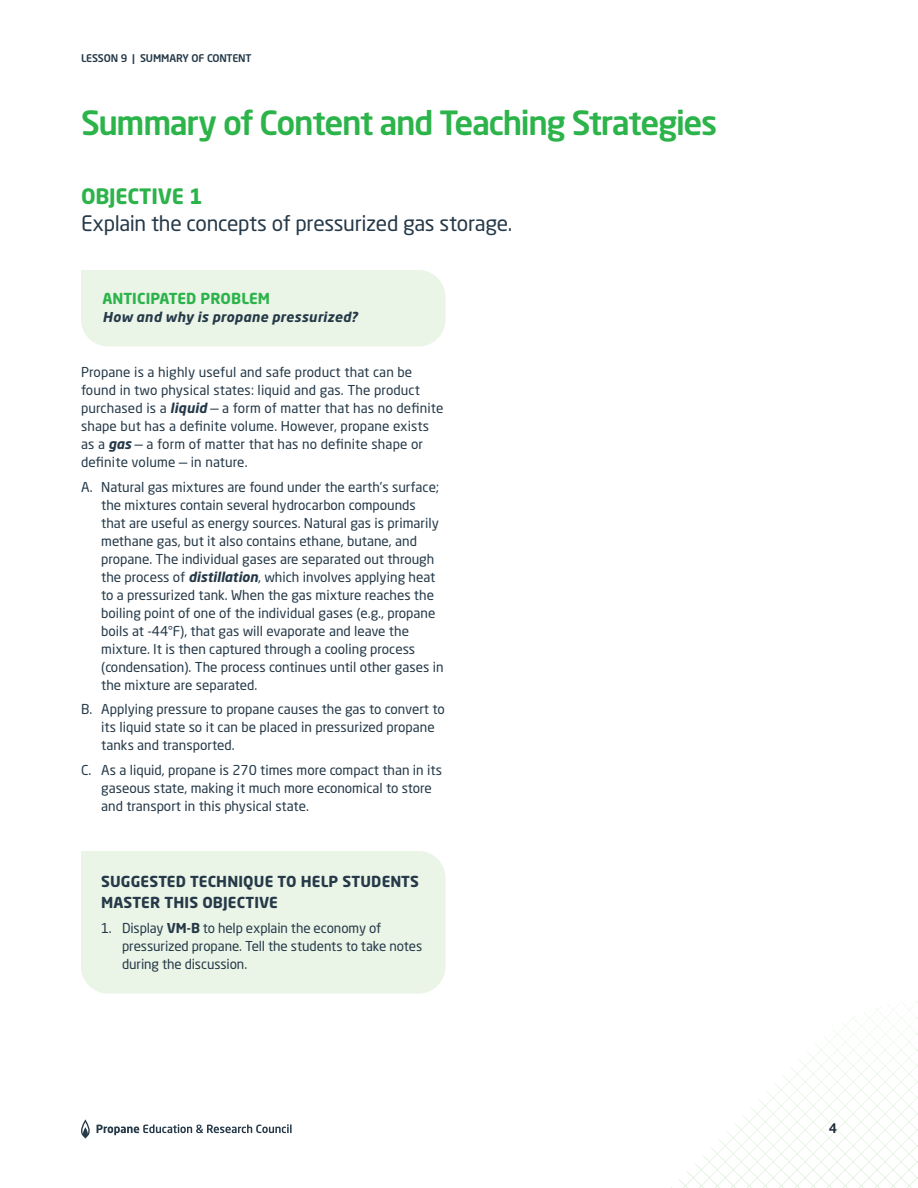
<style>
.page{position:relative;width:918px;height:1188px;background:#fff}
.page>*{position:absolute;margin:0;border:0;box-sizing:border-box;transform-origin:0 0}
.t1{font:500 33px "Neo Sans W1 G";letter-spacing:-.04em;color:#2cb34a}
.t2{font:21px "Neo Sans W1 G";letter-spacing:-.015em;color:#253948}
.t3{font:700 21px "Neo Sans W1 G";letter-spacing:-.01em;color:#2cb34a}
.t4{font:700 15px/21px "Neo Sans W1 G";letter-spacing:.01em;color:#253948}
.t5{font:700 15px "Neo Sans W1 G";letter-spacing:.01em;color:#2cb34a}
.t6{font:13.5px/18px "Neo Sans W1 G";color:#253948}
.t7{font:italic 700 13.5px "Neo Sans W1 G";letter-spacing:.025em;color:#253948}
.t8{font:500 13.2px "Neo Sans W1 G";color:#1c2b39}
.t9{font:500 10.5px "Neo Sans W1 G";letter-spacing:-.01em;color:#253948}
.s1{font-weight:700;font-style:italic}
.s2{font-weight:700}
</style>
<div class="page">
<div style="left:81px;top:270px;width:365px;height:76px;background:#eaf4e7"></div>
<svg style="left:671px;top:1000px;width:247px;height:188px"></svg>
<svg style="left:81px;top:1119px;width:9px;height:19px"></svg>
<svg style="left:97px;top:1124px;width:195px;height:11px"></svg>
<div style="left:81px;top:851px;width:365px;height:143px;background:#eaf4e7"></div>
<p class="t9" style="left:81px;top:52px;width:172px">LESSON 9 | SUMMARY OF CONTENT</p>
<h1 class="t1" style="left:81px;top:102px;width:638px">Summary of Content and Teaching Strategies</h1>
<h2 class="t3" style="left:81px;top:182px;width:123px">OBJECTIVE 1</h2>
<h2 class="t2" style="left:81px;top:210px;width:433px">Explain the concepts of pressurized gas storage.</h2>
<p class="t5" style="left:102px;top:289px;width:169px">ANTICIPATED PROBLEM</p>
<p class="t7" style="left:102px;top:309px;width:257px">How and why is propane pressurized?</p>
<p class="t6" style="left:81px;top:363px;width:364px">Propane is a highly useful and safe product that can be found in two physical states: liquid and gas. The product purchased is a <span class="s1">liquid</span> — a form of matter that has no definite shape but has a definite volume. However, propane exists as a <span class="s1">gas</span> — a form of matter that has no definite shape or definite volume — in nature.</p>
<p class="t6" style="left:101px;top:478px;width:344px;text-indent:-20px">A. Natural gas mixtures are found under the earth’s surface; the mixtures contain several hydrocarbon compounds that are useful as energy sources. Natural gas is primarily methane gas, but it also contains ethane, butane, and propane. The individual gases are separated out through the process of <span class="s1">distillation</span>, which involves applying heat to a pressurized tank. When the gas mixture reaches the boiling point of one of the individual gases (e.g., propane boils at -44°F), that gas will evaporate and leave the mixture. It is then captured through a cooling process (condensation). The process continues until other gases in the mixture are separated.</p>
<p class="t6" style="left:101px;top:700px;width:345px;text-indent:-20px">B. Applying pressure to propane causes the gas to convert to its liquid state so it can be placed in pressurized propane tanks and transported.</p>
<p class="t6" style="left:101px;top:761px;width:342px;text-indent:-20px">C. As a liquid, propane is 270 times more compact than in its gaseous state, making it much more economical to store and transport in this physical state.</p>
<p class="t4" style="left:101px;top:871px;width:319px">SUGGESTED TECHNIQUE TO HELP STUDENTS<br>MASTER THIS OBJECTIVE</p>
<p class="t6" style="left:122px;top:918px;width:302px;text-indent:-21px">1. Display <span class="s2">VM-B</span> to help explain the economy of pressurized propane. Tell the students to take notes during the discussion.</p>
<p class="t8" style="left:829px;top:1120px;width:10px">4</p>
</div>
